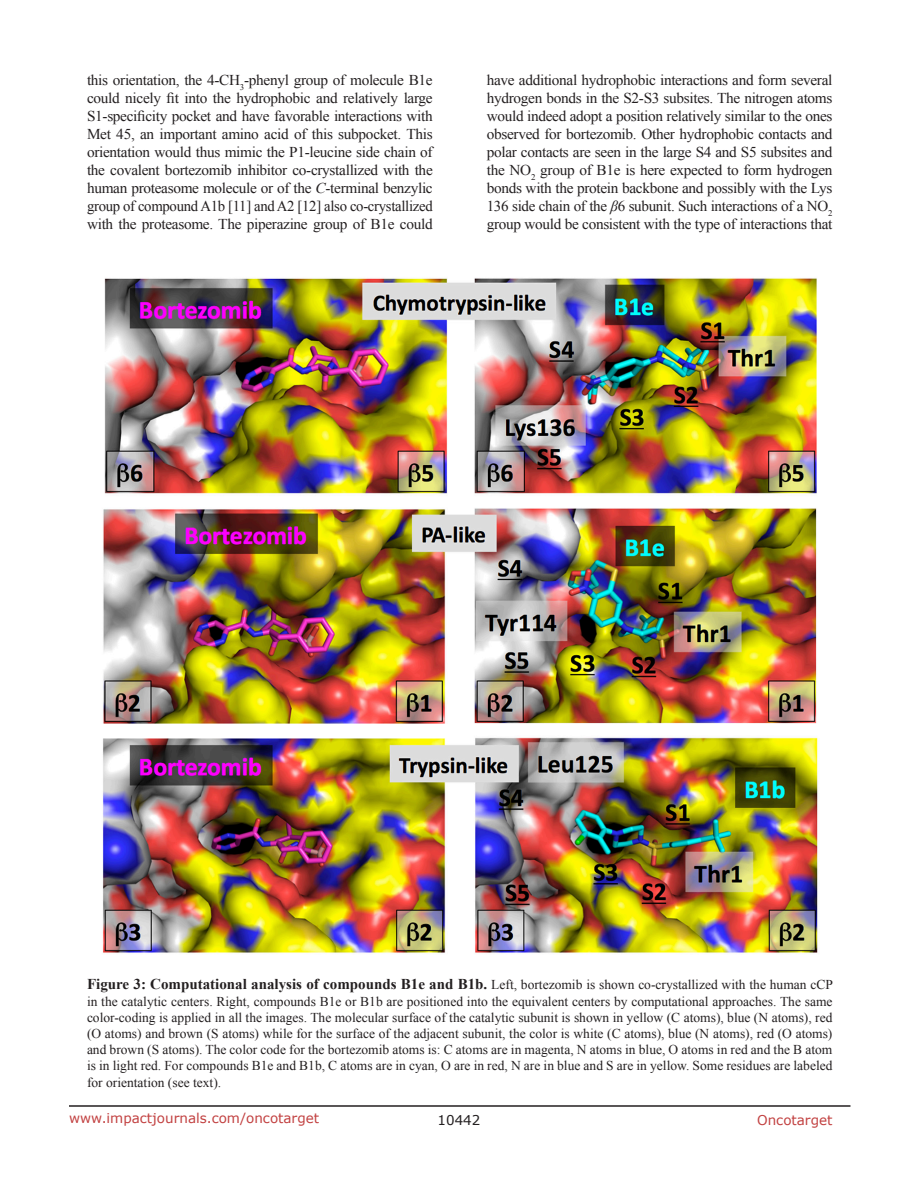
<style>
.page{position:relative;width:918px;height:1188px;background:#fff}
.page>*{position:absolute;margin:0;border:0;box-sizing:border-box;transform-origin:0 0}
.BodyText{font:15px/18px "Times New Roman";letter-spacing:-.02em;color:#231f20;text-align:justify}
.figuretext{font:13.5px/16.2px "Times New Roman";color:#231f20;text-align:justify}
.t1{font:13.5px "Verdana";color:#c24141}
.t2{font:13.5px "Verdana";color:#231f20}
.s1{font-style:italic}
.s2{font-weight:700;font-size:15px}
</style>
<div class="page">
<hr style="left:69px;top:1105px;width:781px;height:2px;background:#231f20">
<img style="left:102px;top:278px;width:716px;height:675px">
<p class="BodyText" style="left:87px;top:71px;width:347px">this orientation, the 4-CH<sub>3</sub>-phenyl group of molecule B1e could nicely fit into the hydrophobic and relatively large S1-specificity pocket and have favorable interactions with Met 45, an important amino acid of this subpocket. This orientation would thus mimic the P1-leucine side chain of the covalent bortezomib inhibitor co-crystallized with the human proteasome molecule or of the <span class="s1">C</span>-terminal benzylic group of compound A1b [11] and A2 [12] also co-crystallized with the proteasome. The piperazine group of B1e could</p>
<p class="BodyText" style="left:487px;top:71px;width:347px">have additional hydrophobic interactions and form several hydrogen bonds in the S2-S3 subsites. The nitrogen atoms would indeed adopt a position relatively similar to the ones observed for bortezomib. Other hydrophobic contacts and polar contacts are seen in the large S4 and S5 subsites and the NO<sub>2</sub> group of B1e is here expected to form hydrogen bonds with the protein backbone and possibly with the Lys 136 side chain of the <span class="s1">β</span>6 subunit. Such interactions of a NO<sub>2 </sub>group would be consistent with the type of interactions that</p>
<p class="figuretext" style="left:87px;top:977px;width:747px"><span class="s2">Figure 3: Computational analysis of compounds B1e and B1b.</span> Left, bortezomib is shown co-crystallized with the human cCP in the catalytic centers. Right, compounds B1e or B1b are positioned into the equivalent centers by computational approaches. The same color-coding is applied in all the images. The molecular surface of the catalytic subunit is shown in yellow (C atoms), blue (N atoms), red (O atoms) and brown (S atoms) while for the surface of the adjacent subunit, the color is white (C atoms), blue (N atoms), red (O atoms) and brown (S atoms). The color code for the bortezomib atoms is: C atoms are in magenta, N atoms in blue, O atoms in red and the B atom is in light red. For compounds B1e and B1b, C atoms are in cyan, O are in red, N are in blue and S are in yellow. Some residues are labeled for orientation (see text).</p>
<p class="t1" style="left:69px;top:1109px;width:252px">www.impactjournals.com/oncotarget</p>
<p class="t2" style="left:438px;top:1111px;width:44px">10442</p>
<p class="t1" style="left:757px;top:1111px;width:77px">Oncotarget</p>
</div>
